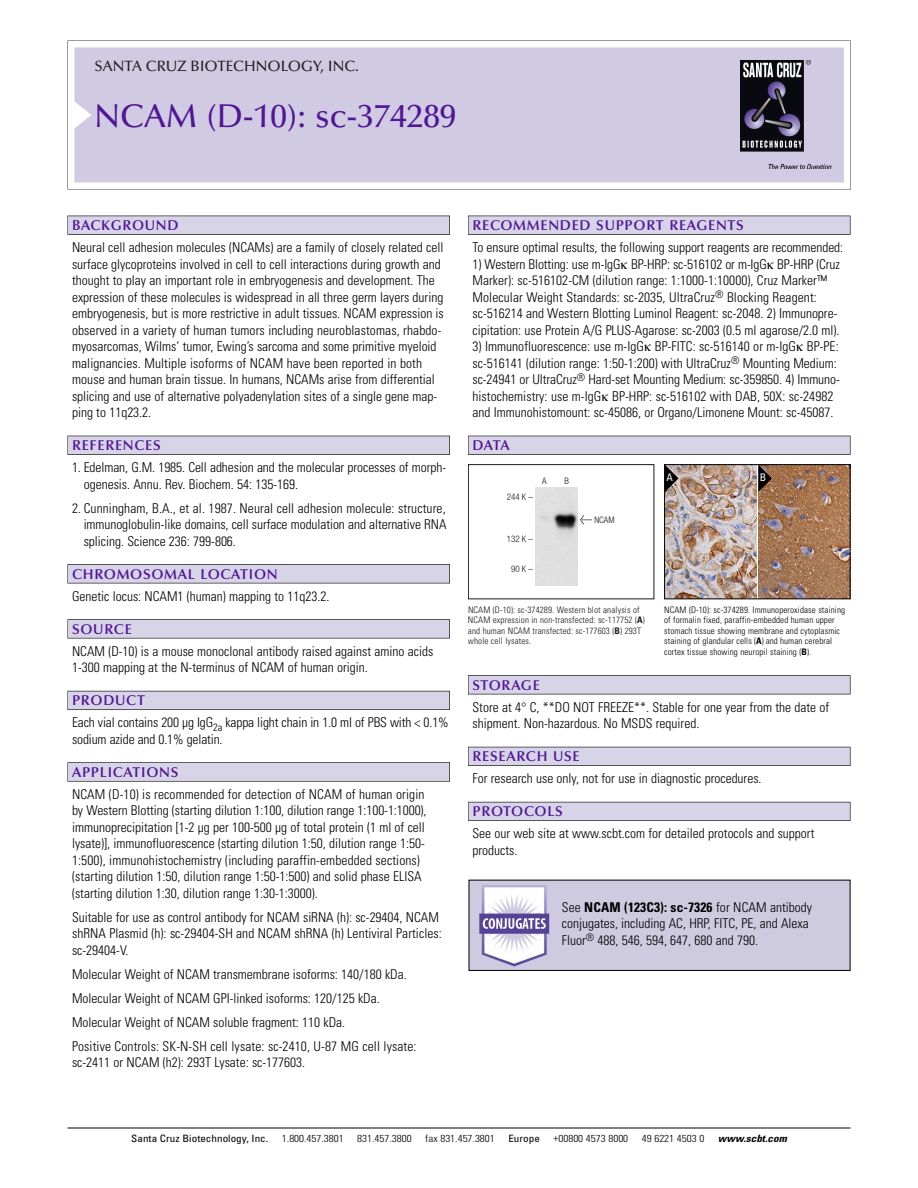
<style>
.page{position:relative;width:918px;height:1188px;background:#fff}
.page>*{position:absolute;margin:0;border:0;box-sizing:border-box;transform-origin:0 0}
.t1{font:500 33px "Optima";color:#511695}
.t2{font:500 15px "Optima";color:#231f20}
.t3{font:600 14.25px "Optima";letter-spacing:.05em;color:#511695}
.t4{font:300 condensed 13.5px/16.5px "Univers";color:#000}
.t5{font:condensed 10.5px "Univers";color:#fff}
.t6{font:300 condensed 10.2px "Univers";color:#000;scale:1.1 1}
.t7{font:condensed 10.2px "Univers";color:#000;scale:1.1 1}
.t8{font:italic 700 condensed 10.2px "Univers";color:#000;scale:1.1 1}
.t9{font:300 condensed 9px/10.5px "Univers";letter-spacing:.015em;color:#000}
.t10{font:300 condensed 9px/10.5px "Univers";letter-spacing:.015em;color:#191919}
.t11{font:300 condensed 9px "Helvetica Neue";color:#191919}
.s1{font-family:"Meta Plus";font-weight:400;font-stretch:normal;font-size:10.5px}
.s2{font-weight:700}
</style>
<div class="page">
<svg style="left:74px;top:41px;width:777px;height:148px"></svg>
<div style="left:74px;top:47px;width:770px;height:135px;background:#d1cae3"></div>
<img style="left:741px;top:60px;width:90px;height:108px">
<div style="left:68px;top:216px;width:382px;height:19px;background:#535256"></div>
<div style="left:68px;top:216px;width:381px;height:18px;background:#d7d4e8"></div>
<div style="left:68px;top:436px;width:382px;height:19px;background:#525156"></div>
<div style="left:68px;top:436px;width:381px;height:18px;background:#d7d4e8"></div>
<div style="left:68px;top:564px;width:382px;height:19px;background:#545357"></div>
<div style="left:68px;top:565px;width:381px;height:18px;background:#d7d4e8"></div>
<div style="left:68px;top:619px;width:382px;height:19px;background:#575659"></div>
<div style="left:68px;top:620px;width:381px;height:18px;background:#d7d4e8"></div>
<div style="left:68px;top:691px;width:382px;height:19px;background:#595860"></div>
<div style="left:68px;top:691px;width:381px;height:18px;background:#d7d4e8"></div>
<svg style="left:68px;top:762px;width:382px;height:20px"></svg>
<div style="left:68px;top:763px;width:381px;height:18px;background:#d7d4e8"></div>
<div style="left:468px;top:216px;width:382px;height:19px;background:#535256"></div>
<div style="left:468px;top:216px;width:382px;height:18px;background:#d7d4e8"></div>
<div style="left:468px;top:436px;width:382px;height:19px;background:#525156"></div>
<div style="left:468px;top:436px;width:382px;height:18px;background:#d7d4e8"></div>
<div style="left:468px;top:675px;width:382px;height:19px;background:#545357"></div>
<div style="left:468px;top:676px;width:382px;height:18px;background:#d7d4e8"></div>
<div style="left:468px;top:747px;width:382px;height:19px;background:#535259"></div>
<div style="left:468px;top:747px;width:382px;height:18px;background:#d7d4e8"></div>
<div style="left:468px;top:802px;width:382px;height:19px;background:#595860"></div>
<div style="left:468px;top:802px;width:382px;height:18px;background:#d7d4e8"></div>
<hr style="left:68px;top:1128px;width:782px;height:1px;background:#000">
<img style="left:758px;top:466px;width:90px;height:131px">
<img style="left:666px;top:466px;width:90px;height:131px">
<div style="left:664px;top:464px;width:186px;height:135px;border:1px solid #000"></div>
<svg style="left:758px;top:465px;width:14px;height:27px"></svg>
<svg style="left:665px;top:465px;width:13px;height:27px"></svg>
<div style="left:468px;top:464px;width:186px;height:135px;border:1px solid #191919"></div>
<img style="left:535px;top:488px;width:43px;height:98px">
<img style="left:471px;top:882px;width:377px;height:87px">
<div style="left:469px;top:880px;width:381px;height:91px;border:1px solid #000"></div>
<p class="t2" style="left:94px;top:60px;width:266px">SANTA CRUZ BIOTECHNOLOGY, INC.</p>
<p class="t1" style="left:94px;top:102px;width:363px">NCAM (D-10): sc-374289</p>
<p class="t3" style="left:72px;top:219px;width:108px">BACKGROUND</p>
<p class="t4" style="left:72px;top:240px;width:373px">Neural cell adhesion molecules (NCAMs) are a family of closely related cell surface glycoproteins involved in cell to cell interactions during growth and thought to play an important role in embryogenesis and development. The expression of these molecules is widespread in all three germ layers during embryogenesis, but is more restrictive in adult tissues. NCAM expression is observed in a variety of human tumors including neuroblastomas, rhabdo&shy;myosarcomas, Wilms’ tumor, Ewing’s sarcoma and some primitive myeloid malignancies. Multiple isoforms of NCAM have been reported in both mouse and human brain tissue. In humans, NCAMs arise from differential splicing and use of alternative polyadenylation sites of a single gene map&shy;ping to 11q23.2.</p>
<p class="t3" style="left:72px;top:439px;width:90px">REFERENCES</p>
<p class="t4" style="left:84px;top:460px;width:364px;text-indent:-12px">1. Edelman, G.M. 1985. Cell adhesion and the molecular processes of morph&shy;ogenesis. Annu. Rev. Biochem. 54: 135-169.</p>
<p class="t4" style="left:84px;top:501px;width:365px;text-align:justify;text-indent:-12px">2. Cunningham, B.A., et al. 1987. Neural cell adhesion molecule: structure, immunoglobulin-like domains, cell surface modulation and alternative RNA splicing. Science 236: 799-806.</p>
<p class="t3" style="left:72px;top:568px;width:207px">CHROMOSOMAL LOCATION</p>
<p class="t4" style="left:72px;top:589px;width:259px">Genetic locus: NCAM1 (human) mapping to 11q23.2.</p>
<p class="t3" style="left:72px;top:623px;width:61px">SOURCE</p>
<p class="t4" style="left:72px;top:644px;width:363px">NCAM (D-10) is a mouse monoclonal antibody raised against amino acids<br>1-300 mapping at the N-terminus of NCAM of human origin.</p>
<p class="t3" style="left:72px;top:694px;width:74px">PRODUCT</p>
<p class="t4" style="left:72px;top:716px;width:378px">Each vial contains 200 µg IgG<sub>2a</sub> kappa light chain in 1.0 ml of PBS with &lt; 0.1% sodium azide and 0.1% gelatin.</p>
<p class="t3" style="left:72px;top:766px;width:108px">APPLICATIONS</p>
<p class="t4" style="left:72px;top:787px;width:356px">NCAM (D-10) is recommended for detection of NCAM of human origin by Western Blotting (starting dilution 1:100, dilution range 1:100-1:1000), immunoprecipitation [1-2 µg per 100-500 µg of total protein (1 ml of cell lysate)], immunofluorescence (starting dilution 1:50, dilution range 1:50- 1:500), immunohistochemistry (including paraffin-embedded sections) (starting dilution 1:50, dilution range 1:50-1:500) and solid phase ELISA (starting dilution 1:30, dilution range 1:30-1:3000).</p>
<p class="t4" style="left:72px;top:910px;width:371px">Suitable for use as control antibody for NCAM siRNA (h): sc-29404, NCAM shRNA Plasmid (h): sc-29404-SH and NCAM shRNA (h) Lentiviral Particles: sc-29404-V.</p>
<p class="t4" style="left:72px;top:967px;width:336px">Molecular Weight of NCAM transmembrane isoforms: 140/180 kDa.</p>
<p class="t4" style="left:72px;top:991px;width:309px">Molecular Weight of NCAM GPI-linked isoforms: 120/125 kDa.</p>
<p class="t4" style="left:72px;top:1015px;width:275px">Molecular Weight of NCAM soluble fragment: 110 kDa.</p>
<p class="t4" style="left:72px;top:1039px;width:346px">Positive Controls: SK-N-SH cell lysate: sc-2410, U-87 MG cell lysate: sc-2411 or NCAM (h2): 293T Lysate: sc-177603.</p>
<p class="t3" style="left:473px;top:219px;width:273px">RECOMMENDED SUPPORT REAGENTS</p>
<p class="t4" style="left:473px;top:240px;width:372px">To ensure optimal results, the following support reagents are recommended:</p>
<p class="t4" style="left:473px;top:257px;width:369px">1) Western Blotting: use m-IgG BP-HRP: sc-516102 or m-IgG BP-HRP (Cruz Marker): sc-516102-CM (dilution range: 1:1000-1:10000), Cruz Marker™ Molecular Weight Standards: sc-2035, UltraCruz<sup>®</sup> Blocking Reagent: sc-516214 and Western Blotting Luminol Reagent: sc-2048. 2) Immunopre&shy;cipitation: use Protein A/G PLUS-Agarose: sc-2003 (0.5 ml agarose/2.0 ml).</p>
<p class="t4" style="left:473px;top:339px;width:369px">3) Immunofluorescence: use m-IgG BP-FITC: sc-516140 or m-IgG BP-PE: sc-516141 (dilution range: 1:50-1:200) with UltraCruz<sup>®</sup> Mounting Medium: sc-24941 or UltraCruz<sup>®</sup> Hard-set Mounting Medium: sc-359850. 4) Immuno&shy;histochemistry: use m-IgG BP-HRP: sc-516102 with DAB, 50X: sc-24982 and Immunohistomount: sc-45086, or Organo/Limonene Mount: sc-45087.</p>
<p class="t3" style="left:473px;top:439px;width:39px">DATA</p>
<p class="t11" style="left:507px;top:493px;width:28px">244 K –</p>
<p class="t11" style="left:507px;top:536px;width:28px">132 K –</p>
<p class="t11" style="left:511px;top:566px;width:23px">90K–</p>
<p class="t11" style="left:542px;top:478px;width:6px">A</p>
<p class="t11" style="left:565px;top:478px;width:6px">B</p>
<p class="t11" style="left:580px;top:517px;width:36px"><span class="s1">&lt;</span> NCAM</p>
<p class="t10" style="left:468px;top:605px;width:178px">NCAM (D-10): sc-374289. Western blot analysis of NCAM expression in non-transfected: sc-117752 (<span class="s2">A</span>) and human NCAM transfected: sc-177603 (<span class="s2">B</span>) 293T whole cell lysates.</p>
<p class="t5" style="left:667px;top:474px;width:8px">A</p>
<p class="t5" style="left:760px;top:474px;width:8px">B</p>
<p class="t9" style="left:664px;top:605px;width:182px">NCAM (D-10): sc-374289. Immunoperoxidase staining of formalin fixed, paraffin-embedded human upper stomach tissue showing membrane and cytoplasmic staining of glandular cells (<span class="s2">A</span>) and human cerebral cortex tissue showing neuropil staining (<span class="s2">B</span>).</p>
<p class="t3" style="left:473px;top:679px;width:69px">STORAGE</p>
<p class="t4" style="left:473px;top:700px;width:358px">Store at 4° C, **DO NOT FREEZE**. Stable for one year from the date of shipment. Non-hazardous. No MSDS required.</p>
<p class="t3" style="left:473px;top:750px;width:109px">RESEARCH USE</p>
<p class="t4" style="left:473px;top:772px;width:291px">For research use only, not for use in diagnostic procedures.</p>
<p class="t3" style="left:473px;top:805px;width:92px">PROTOCOLS</p>
<p class="t4" style="left:473px;top:827px;width:343px">See our web site at www.scbt.com for detailed protocols and support products.</p>
<p class="t4" style="left:562px;top:900px;width:252px">See <span class="s2">NCAM (123C3): sc-7326</span> for NCAM antibody conjugates, including AC, HRP, FITC, PE, and Alexa<br>Fluor<sup>®</sup> 488, 546, 594, 647, 680 and 790.</p>
<p class="t7" style="left:131px;top:1135px;width:126px">Santa Cruz Biotechnology, Inc.</p>
<p class="t6" style="left:282px;top:1135px;width:58px">1.800.457.3801</p>
<p class="t6" style="left:357px;top:1135px;width:51px">831.457.3800</p>
<p class="t6" style="left:425px;top:1135px;width:65px">fax 831.457.3801</p>
<p class="t7" style="left:508px;top:1135px;width:30px">Europe</p>
<p class="t6" style="left:554px;top:1135px;width:69px">+00800 4573 8000</p>
<p class="t6" style="left:642px;top:1135px;width:58px">49 6221 4503 0</p>
<p class="t8" style="left:718px;top:1135px;width:66px">www.scbt.com</p>
</div>
